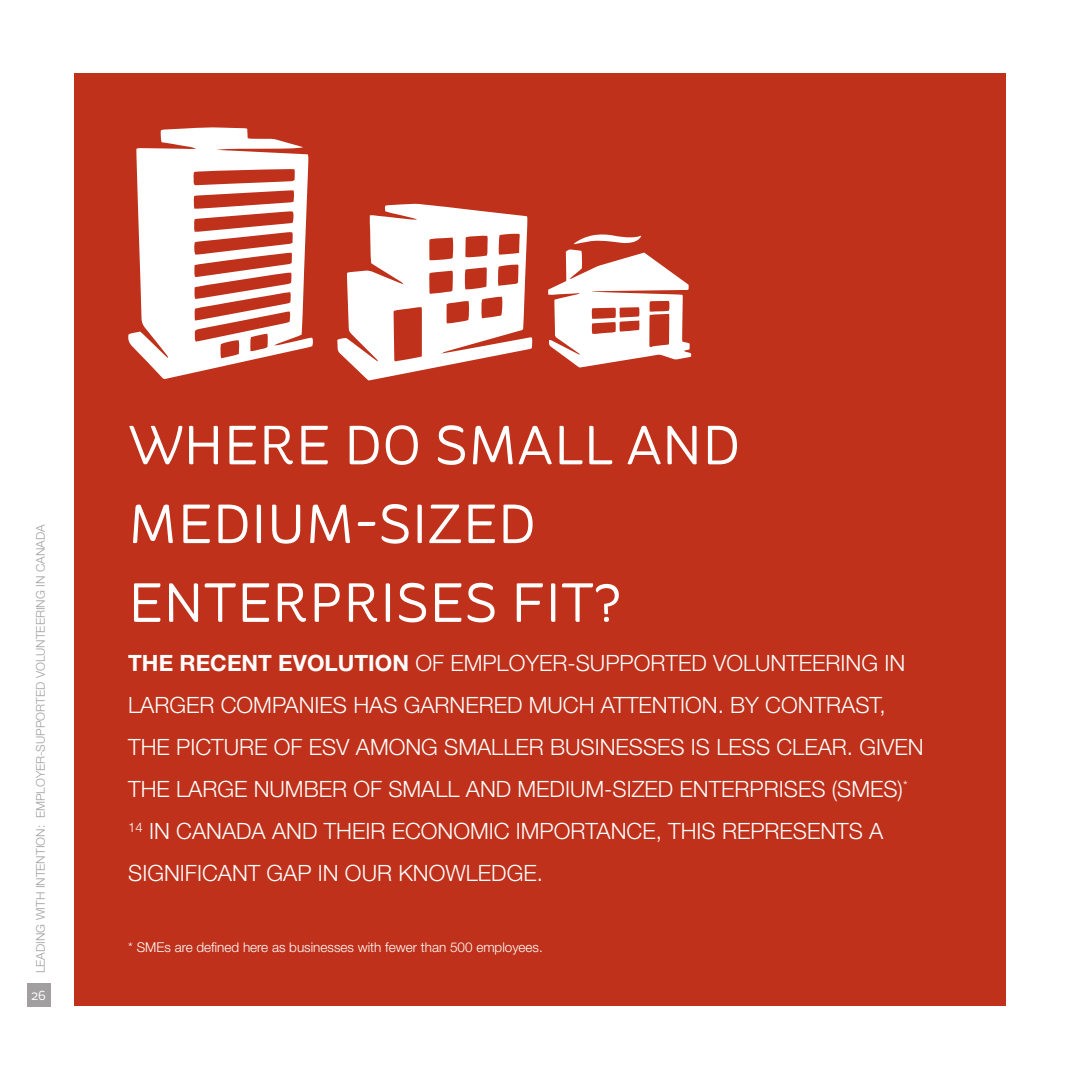
<style>
.page{position:relative;width:1080px;height:1080px;background:#fff}
.page>*{position:absolute;margin:0;border:0;box-sizing:border-box;transform-origin:0 0}
.t1{font:55.05px/78.8px "St Ryde";color:#fff}
.t2{font:300 22.5px/42px "Helvetica Neue";color:#fff}
.t3{font:300 13.5px "Helvetica Neue";color:#fff}
.t4{font:13.5px "St Ryde";color:#fff}
.t5{font:300 12px "Helvetica Neue";color:#a19fa0}
.s1{font-weight:700}
</style>
<div class="page">
<div style="left:27px;top:983px;width:23px;height:24px;background:#a19fa0"></div>
<div style="left:74px;top:73px;width:932px;height:933px;background:#bf311a"></div>
<svg style="left:337px;top:204px;width:195px;height:177px"></svg>
<svg style="left:128px;top:127px;width:185px;height:252px"></svg>
<svg style="left:548px;top:234px;width:143px;height:134px"></svg>
<p class="t5" style="left:33px;top:973px;width:450px;rotate:-90deg">LEADING WITH INTENTION: EMPLOYER-SUPPORTED VOLUNTEERING IN CANADA</p>
<p class="t4" style="left:31px;top:987px;width:16px">26</p>
<h1 class="t1" style="left:128px;top:406px;width:614px">WHERE DO SMALL AND<br>MEDIUM-SIZED<br>ENTERPRISES FIT?</h1>
<p class="t2" style="left:128px;top:642px;width:797px"><span class="s1">THE RECENT EVOLUTION</span> OF EMPLOYER-SUPPORTED VOLUNTEERING IN LARGER COMPANIES HAS GARNERED MUCH ATTENTION. BY CONTRAST, THE PICTURE OF ESV AMONG SMALLER BUSINESSES IS LESS CLEAR. GIVEN THE LARGE NUMBER OF SMALL AND MEDIUM-SIZED ENTERPRISES (SMES)<sup>* 14</sup> IN CANADA AND THEIR ECONOMIC IMPORTANCE, THIS REPRESENTS A SIGNIFICANT GAP IN OUR KNOWLEDGE.</p>
<p class="t3" style="left:128px;top:939px;width:416px">* SMEs are defined here as businesses with fewer than 500 employees.</p>
</div>
